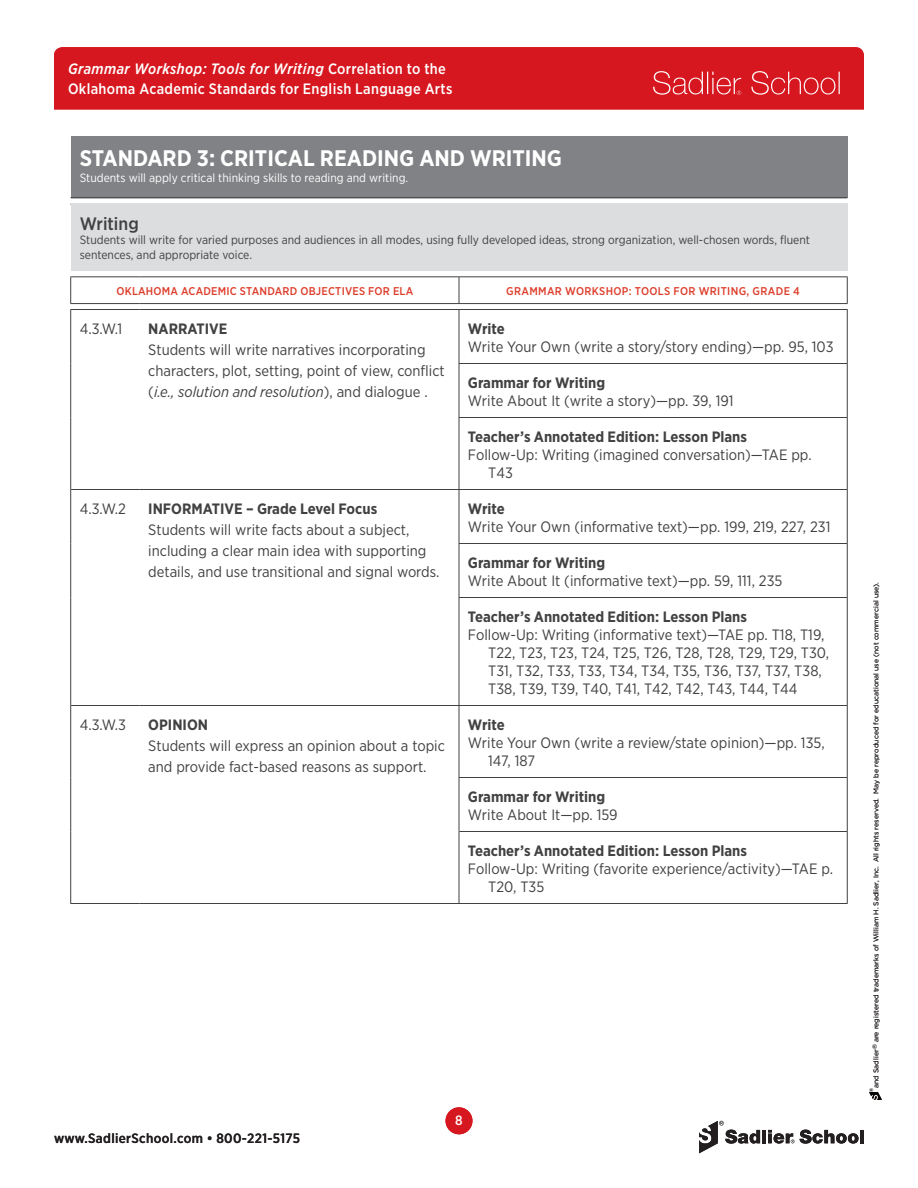
<style>
.page{position:relative;width:918px;height:1188px;background:#fff}
.page>*{position:absolute;margin:0;border:0;box-sizing:border-box;transform-origin:0 0}
.t1{font:700 22.5px "Gotham Narrow";color:#fff}
.Citation_Lesson_Titl{font:500 18px "Gotham Narrow";color:#414142}
.Citation_Lesson_Titl-2{font:15px/18px "Gotham Narrow";color:#414142}
.Standards{font:15px/21px "Gotham Narrow";color:#414142}
.Citation_Chapter_Tit{font:700 15px "Gotham Narrow";color:#414142}
.t2{font:500 15px/19.8px "Gotham Narrow";letter-spacing:.02em;color:#fff}
.Standards-2{font:700 15px "Gotham Narrow";color:#414142}
.t3{font:500 13.5px "Gotham Narrow";letter-spacing:.025em;color:#231f20}
.t4{font:500 13.5px "Gotham Narrow";color:#fff}
.Cluster_descriptor{font:12px/14.4px "Gotham Narrow";color:#414142}
.t5{font:12px "Gotham Narrow";color:#fff}
.Table_header{font:500 11.25px "Gotham Narrow";letter-spacing:.02em;color:#dd3c2a}
.t6{font:6.9px "Gotham";color:#231f20}
.t7{font:4.8px "Gotham";color:#231f20}
.s1{font-style:italic}
</style>
<div class="page">
<svg style="left:869px;top:1093px;width:13px;height:7px"></svg>
<svg style="left:699px;top:1121px;width:61px;height:32px"></svg>
<hr style="left:762px;top:1130px;width:4px;height:13px;background:#231f20">
<svg style="left:800px;top:1130px;width:59px;height:14px"></svg>
<hr style="left:860px;top:1130px;width:4px;height:13px;background:#231f20">
<svg style="left:768px;top:1130px;width:26px;height:14px"></svg>
<div style="left:446px;top:1107px;width:27px;height:27px;background:#d7171f;border-radius:50%"></div>
<div style="left:54px;top:47px;width:810px;height:62px;background:#d7171f"></div>
<svg style="left:653px;top:71px;width:88px;height:24px;background:#dd3f45"></svg>
<svg style="left:751px;top:71px;width:89px;height:24px;background:#dc3940"></svg>
<div style="left:71px;top:136px;width:776px;height:62px;background:#808285"></div>
<hr style="left:71px;top:197px;width:388px;height:1px;background:#414142">
<hr style="left:459px;top:197px;width:388px;height:1px;background:#414142">
<div style="left:71px;top:204px;width:776px;height:67px;background:#dcdddf"></div>
<hr style="left:70px;top:276px;width:69px;height:1px;background:#414142">
<hr style="left:139px;top:276px;width:320px;height:1px;background:#414142">
<hr style="left:459px;top:276px;width:389px;height:1px;background:#414142">
<svg style="left:70px;top:277px;width:1px;height:26px"></svg>
<svg style="left:847px;top:277px;width:1px;height:26px"></svg>
<hr style="left:70px;top:303px;width:69px;height:1px;background:#414142">
<hr style="left:139px;top:303px;width:320px;height:1px;background:#414142">
<hr style="left:459px;top:303px;width:389px;height:1px;background:#414142">
<svg style="left:459px;top:277px;width:1px;height:26px"></svg>
<hr style="left:70px;top:309px;width:69px;height:1px;background:#414142">
<hr style="left:139px;top:309px;width:320px;height:1px;background:#414142">
<hr style="left:459px;top:309px;width:389px;height:1px;background:#414142">
<hr style="left:847px;top:310px;width:1px;height:53px;background:#414142">
<hr style="left:847px;top:364px;width:1px;height:53px;background:#414142">
<hr style="left:847px;top:418px;width:1px;height:71px;background:#414142">
<hr style="left:847px;top:490px;width:1px;height:53px;background:#414142">
<hr style="left:847px;top:544px;width:1px;height:53px;background:#414142">
<hr style="left:847px;top:598px;width:1px;height:107px;background:#414142">
<hr style="left:847px;top:706px;width:1px;height:71px;background:#414142">
<hr style="left:847px;top:778px;width:1px;height:53px;background:#414142">
<hr style="left:847px;top:832px;width:1px;height:71px;background:#414142">
<hr style="left:459px;top:363px;width:389px;height:1px;background:#414142">
<hr style="left:459px;top:417px;width:389px;height:1px;background:#414142">
<hr style="left:459px;top:489px;width:389px;height:1px;background:#414142">
<hr style="left:459px;top:543px;width:389px;height:1px;background:#414142">
<hr style="left:459px;top:597px;width:389px;height:1px;background:#414142">
<hr style="left:459px;top:705px;width:389px;height:1px;background:#414142">
<hr style="left:459px;top:777px;width:389px;height:1px;background:#414142">
<hr style="left:459px;top:831px;width:389px;height:1px;background:#414142">
<hr style="left:459px;top:903px;width:389px;height:1px;background:#414142">
<hr style="left:459px;top:310px;width:1px;height:53px;background:#414142">
<hr style="left:459px;top:364px;width:1px;height:53px;background:#414142">
<hr style="left:459px;top:418px;width:1px;height:71px;background:#414142">
<hr style="left:70px;top:310px;width:1px;height:54px;background:#414142">
<hr style="left:70px;top:364px;width:1px;height:54px;background:#414142">
<hr style="left:70px;top:418px;width:1px;height:72px;background:#414142">
<hr style="left:139px;top:489px;width:320px;height:1px;background:#414142">
<hr style="left:459px;top:598px;width:1px;height:107px;background:#414142">
<hr style="left:459px;top:490px;width:1px;height:53px;background:#414142">
<hr style="left:459px;top:544px;width:1px;height:53px;background:#414142">
<hr style="left:71px;top:489px;width:68px;height:1px;background:#414142">
<hr style="left:70px;top:490px;width:1px;height:54px;background:#414142">
<hr style="left:70px;top:544px;width:1px;height:54px;background:#414142">
<hr style="left:70px;top:598px;width:1px;height:108px;background:#414142">
<hr style="left:139px;top:705px;width:320px;height:1px;background:#414142">
<hr style="left:459px;top:778px;width:1px;height:54px;background:#414142">
<hr style="left:459px;top:832px;width:1px;height:71px;background:#414142">
<hr style="left:459px;top:706px;width:1px;height:71px;background:#414142">
<hr style="left:139px;top:903px;width:320px;height:1px;background:#414142">
<hr style="left:71px;top:705px;width:68px;height:1px;background:#414142">
<hr style="left:70px;top:706px;width:1px;height:72px;background:#414142">
<hr style="left:70px;top:778px;width:1px;height:54px;background:#414142">
<hr style="left:70px;top:832px;width:1px;height:71px;background:#414142">
<hr style="left:70px;top:903px;width:69px;height:1px;background:#414142">
<p class="t2" style="left:68px;top:59px;width:386px"><span class="s1">Grammar Workshop: Tools for Writing</span> Correlation to the<br>Oklahoma Academic Standards for English Language Arts</p>
<h1 class="t1" style="left:80px;top:143px;width:484px">STANDARD 3: CRITICAL READING AND WRITING</h1>
<p class="t5" style="left:80px;top:171px;width:330px">Students will apply critical thinking skills to reading and writing.</p>
<p class="Citation_Lesson_Titl" style="left:80px;top:212px;width:61px">Writing</p>
<p class="Cluster_descriptor" style="left:80px;top:233px;width:732px">Students will write for varied purposes and audiences in all modes, using fully developed ideas, strong organization, well-chosen words, fluent sentences, and appropriate voice.</p>
<p class="Table_header" style="left:116px;top:284px;width:298px">OKLAHOMA ACADEMIC STANDARD OBJECTIVES FOR ELA</p>
<p class="Table_header" style="left:506px;top:284px;width:295px">GRAMMAR WORKSHOP: TOOLS FOR WRITING, GRADE 4</p>
<p class="Standards" style="left:80px;top:317px;width:44px">4.3.W.1</p>
<p class="Standards-2" style="left:148px;top:319px;width:81px">NARRATIVE</p>
<p class="Standards" style="left:148px;top:338px;width:298px">Students will write narratives incorporating characters, plot, setting, point of view, conflict (<span class="s1">i.e., solution and resolution</span>), and dialogue .</p>
<h1 class="t1" style="left:197px;top:143px;width:290px">1: SPEAKING AND LISTE ING</h1>
<p class="Citation_Chapter_Tit" style="left:468px;top:319px;width:38px">Write</p>
<p class="Citation_Lesson_Titl-2" style="left:468px;top:337px;width:367px">Write Your Own (write a story/story ending)—pp. 95, 103</p>
<p class="Citation_Chapter_Tit" style="left:468px;top:373px;width:139px">Grammar for Writing</p>
<p class="Citation_Lesson_Titl-2" style="left:468px;top:391px;width:267px">Write About It (write a story)—pp. 39, 191</p>
<p class="Citation_Chapter_Tit" style="left:468px;top:427px;width:280px">Teacher’s Annotated Edition: Lesson Plans</p>
<p class="Citation_Lesson_Titl-2" style="left:488px;top:445px;width:325px;text-indent:-20px">Follow-Up: Writing (imagined conversation)—TAE pp.<br>T43</p>
<p class="Standards" style="left:80px;top:497px;width:48px">4.3.W.2</p>
<p class="Standards-2" style="left:148px;top:499px;width:230px">INFORMATIVE – Grade Level Focus</p>
<p class="Standards" style="left:148px;top:518px;width:293px">Students will write facts about a subject, including a clear main idea with supporting details, and use transitional and signal words.</p>
<p class="Standards" style="left:80px;top:713px;width:48px">4.3.W.3</p>
<p class="Standards-2" style="left:148px;top:715px;width:61px">OPINION</p>
<p class="Standards" style="left:148px;top:734px;width:298px">Students will express an opinion about a topic and provide fact-based reasons as support.</p>
<p class="Citation_Chapter_Tit" style="left:468px;top:499px;width:38px">Write</p>
<p class="Citation_Lesson_Titl-2" style="left:468px;top:517px;width:364px">Write Your Own (informative text)—pp. 199, 219, 227, 231</p>
<p class="Citation_Chapter_Tit" style="left:468px;top:553px;width:139px">Grammar for Writing</p>
<p class="Citation_Lesson_Titl-2" style="left:468px;top:571px;width:316px">Write About It (informative text)—pp. 59, 111, 235</p>
<p class="Citation_Chapter_Tit" style="left:468px;top:607px;width:280px">Teacher’s Annotated Edition: Lesson Plans</p>
<p class="Citation_Lesson_Titl-2" style="left:488px;top:625px;width:343px;text-indent:-20px">Follow-Up: Writing (informative text)—TAE pp. T18, T19, T22, T23, T23, T24, T25, T26, T28, T28, T29, T29, T30, T31, T32, T33, T33, T34, T34, T35, T36, T37, T37, T38, T38, T39, T39, T40, T41, T42, T42, T43, T44, T44</p>
<p class="Citation_Chapter_Tit" style="left:468px;top:715px;width:38px">Write</p>
<p class="Citation_Lesson_Titl-2" style="left:488px;top:733px;width:338px;text-indent:-20px">Write Your Own (write a review/state opinion)—pp. 135,<br>147, 187</p>
<p class="Citation_Chapter_Tit" style="left:468px;top:787px;width:139px">Grammar for Writing</p>
<p class="Citation_Lesson_Titl-2" style="left:468px;top:805px;width:151px">Write About It—pp. 159</p>
<p class="Citation_Chapter_Tit" style="left:468px;top:841px;width:280px">Teacher’s Annotated Edition: Lesson Plans</p>
<p class="Citation_Lesson_Titl-2" style="left:488px;top:859px;width:346px;text-indent:-20px">Follow-Up: Writing (favorite experience/activity)—TAE p.<br>T20, T35</p>
<p class="t3" style="left:54px;top:1129px;width:248px">www.SadlierSchool.com • 800-221-5175</p>
<p class="t4" style="left:455px;top:1112px;width:9px">8</p>
<p class="t6" style="left:872px;top:1088px;width:507px;rotate:-90deg">and Sadlier<sup>®</sup> are registered trademarks of William H. Sadlier, Inc. All rights reserved. May be reproduced for educational use (not commercial use).</p>
<p class="t7" style="left:868px;top:1092px;width:6px;rotate:-90deg">®</p>
</div>
